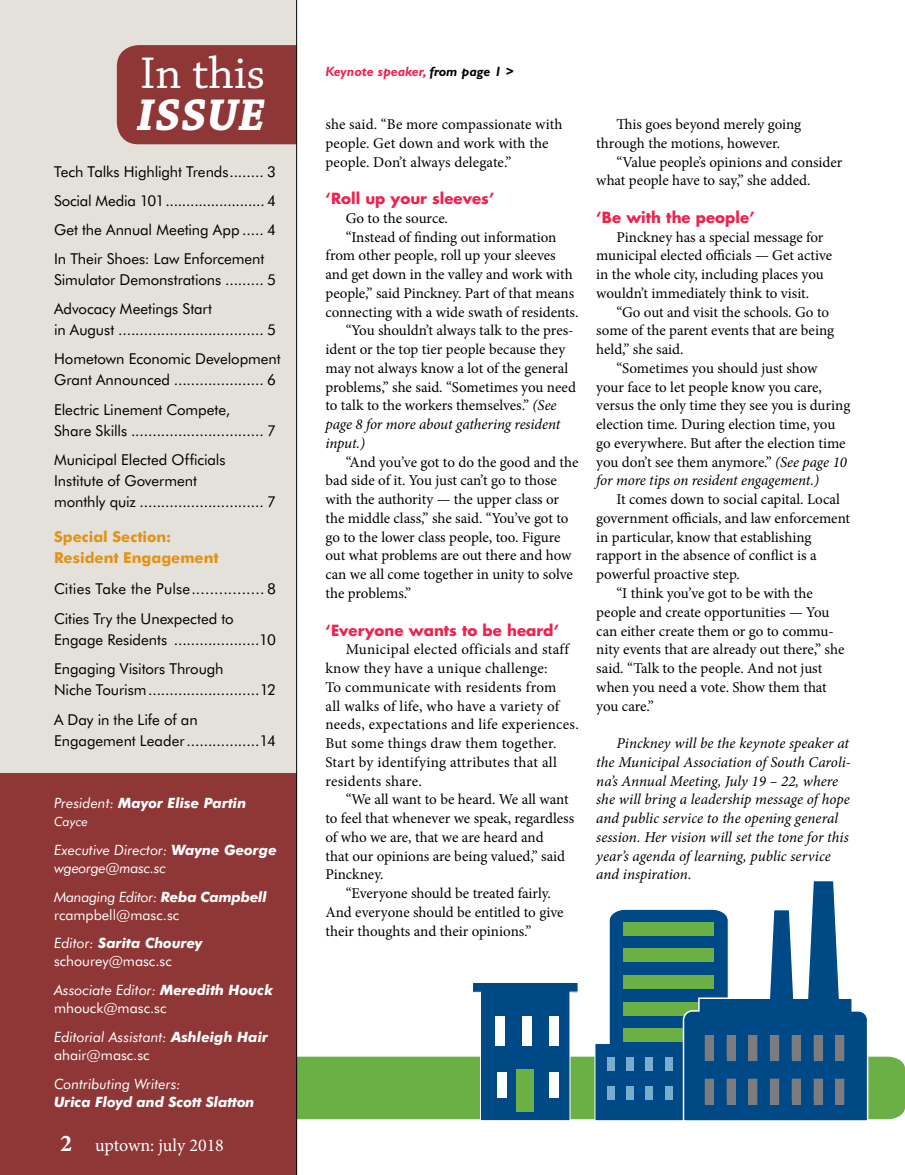
<style>
.page{position:relative;width:905px;height:1175px;background:#fff}
.page>*{position:absolute;margin:0;border:0;box-sizing:border-box;transform-origin:0 0}
.t1{font:46.8px "Chaparral Pro";color:#fff}
.t2{font:italic 700 46.8px "Chaparral Pro";letter-spacing:.005em;color:#fff}
.t3{font:18px "Minion Pro";letter-spacing:-.005em;color:#fff}
.t4{font:15px/18.8px "Minion Pro";color:#000}
.t5{font:15px/29.1px "Futura BT";letter-spacing:-.005em;color:#000}
.t6{font:italic 15px/18.8px "Minion Pro";color:#000}
.t7{font:15px/18.8px "Minion Pro";letter-spacing:.02em;color:#000}
.t8{font:700 15px "Futura Std";color:#ee224d}
.t9{font:700 15px/21px "Futura BT";color:#e29218}
.t10{font:italic 14.25px/18px "Futura BT";color:#fff}
.t11{font:14.25px/18px "Futura BT";color:#fff}
.t12{font:italic 700 14.25px "Futura BT";letter-spacing:-.01em;color:#fff}
.t13{font:italic 700 13.5px "Gill Sans Std";color:#ee224d}
.t14{font:italic 12.75px "Futura BT";color:#fff}
.s1{font-weight:400}
.s2{font-weight:700}
.s3{font-style:italic}
.s4{font-weight:700;font-style:italic}
.s5{font-style:normal}
.s6{font-weight:700;font-size:24px}
.s7{color:#000}
</style>
<div class="page">
<div style="left:0;top:0;width:296px;height:1174px;background:#e3e1d9"></div>
<div style="left:0;top:774px;width:296px;height:400px;background:#8f3636"></div>
<div style="left:117px;top:45px;width:179px;height:99px;background:#8f3636"></div>
<hr style="left:296px;top:0;width:1px;height:1174px;background:#000">
<svg style="left:812px;top:881px;width:23px;height:27px"></svg>
<svg style="left:296px;top:908px;width:608px;height:213px"></svg>
<h1 class="t1" style="left:140px;top:48px;width:127px">In this</h1>
<h1 class="t2" style="left:137px;top:87px;width:130px">ISSUE</h1>
<p class="t5" style="left:54px;top:157px;width:224px;text-align:justify">Tech Talks Highlight Trends........ 3<br>Social Media 101........................ 4<br>Get the Annual Meeting App ..... 4<br>In Their Shoes: Law Enforcement</p>
<p class="t5" style="left:54px;top:265px;width:224px">Simulator Demonstrations ......... 5<br>Advocacy Meetings Start</p>
<p class="t5" style="left:54px;top:315px;width:228px">in August .................................. 5<br>Hometown Economic Development</p>
<p class="t5" style="left:54px;top:365px;width:223px">Grant Announced ..................... 6<br>Electric Linement Compete,</p>
<p class="t5" style="left:54px;top:415px;width:223px">Share Skills ............................... 7<br>Municipal Elected Officials</p>
<p class="t5" style="left:54px;top:470px;width:223px;line-height:21px">Institute of Goverment<br>monthly quiz ............................. 7</p>
<p class="t9" style="left:54px;top:526px;width:166px">Special Section:<br>Resident Engagement</p>
<p class="t5" style="left:54px;top:573px;width:223px;line-height:30.8px">Cities Take the Pulse................ 8<br>Cities Try the Unexpected to</p>
<p class="t5" style="left:54px;top:625px;width:224px">Engage Residents ....................10<br>Engaging Visitors Through</p>
<p class="t5" style="left:54px;top:675px;width:224px">Niche Tourism..........................12<br>A Day in the Life of an</p>
<p class="t5" style="left:54px;top:725px;width:223px">Engagement Leader.................14</p>
<p class="t12" style="left:54px;top:794px;width:194px"><span class="s1">President:</span> Mayor Elise Partin</p>
<p class="t14" style="left:54px;top:813px;width:36px">Cayce</p>
<p class="t10" style="left:54px;top:840px;width:224px">Executive Director: <span class="s2">Wayne George </span>wgeorge@masc.sc</p>
<p class="t11" style="left:54px;top:887px;width:214px"><span class="s3">Managing Editor:</span> <span class="s4">Reba Campbell </span>rcampbell@masc.sc</p>
<p class="t11" style="left:54px;top:934px;width:150px"><span class="s3">Editor:</span> <span class="s4">Sarita Chourey </span>schourey@masc.sc</p>
<p class="t10" style="left:54px;top:981px;width:220px">Associate Editor: <span class="s2">Meredith Houck </span><span class="s5">mhouck@masc.sc</span></p>
<p class="t10" style="left:54px;top:1027px;width:216px">Editorial Assistant: <span class="s2">Ashleigh Hair </span><span class="s5">ahair@masc.sc</span></p>
<p class="t10" style="left:54px;top:1074px;width:128px">Contributing Writers:</p>
<p class="t12" style="left:54px;top:1093px;width:202px">Urica Floyd and Scott Slatton</p>
<p class="t3" style="left:60px;top:1133px;width:165px"><span class="s6">2</span> uptown: july 2018</p>
<p class="t13" style="left:325px;top:64px;width:190px">Keynote speaker, <span class="s7">from page 1 &gt;</span></p>
<p class="t4" style="left:325px;top:115px;width:239px">she said. “Be more compassionate with people. Get down and work with the people. Don’t always delegate.”</p>
<p class="t8" style="left:325px;top:188px;width:171px">‘Roll up your sleeves’</p>
<p class="t4" style="left:346px;top:209px;width:104px">Go to the source.</p>
<p class="t4" style="left:346px;top:227px;width:212px">“Instead of finding out information</p>
<p class="t4" style="left:325px;top:246px;width:232px">from other people, roll up your sleeves</p>
<p class="t4" style="left:325px;top:265px;width:249px">and get down in the valley and work with</p>
<p class="t4" style="left:325px;top:284px;width:250px">people,” said Pinckney. Part of that means</p>
<p class="t4" style="left:325px;top:302px;width:254px">connecting with a wide swath of residents.</p>
<p class="t4" style="left:346px;top:321px;width:229px">“You shouldn’t always talk to the pres-</p>
<p class="t4" style="left:325px;top:340px;width:241px">ident or the top tier people because they</p>
<p class="t4" style="left:325px;top:359px;width:244px">may not always know a lot of the general</p>
<p class="t4" style="left:325px;top:377px;width:252px">problems,” she said. “Sometimes you need</p>
<p class="t4" style="left:325px;top:396px;width:233px">to talk to the workers themselves.” <span class="s3">(See</span></p>
<p class="t6" style="left:325px;top:415px;width:236px">page 8 for more about gathering resident</p>
<p class="t6" style="left:325px;top:434px;width:41px">input.)</p>
<p class="t4" style="left:325px;top:452px;width:255px;text-indent:20px">“And you’ve got to do the good and the bad side of it. You just can’t go to those with the authority — the upper class or the middle class,” she said. “You’ve got to go to the lower class people, too. Figure out what problems are out there and how can we all come together in unity to solve the problems.”</p>
<p class="t8" style="left:325px;top:620px;width:235px">‘Everyone wants to be heard’</p>
<p class="t7" style="left:325px;top:640px;width:255px;text-indent:20px">Municipal elected officials and staff know they have a unique challenge:<br>To communicate with residents from<br>all walks of life, who have a variety of needs, expectations and life experiences.<br>But some things draw them together.<br>Start by identifying attributes that all residents share.</p>
<p class="t4" style="left:346px;top:790px;width:224px">“We all want to be heard. We all want</p>
<p class="t4" style="left:325px;top:809px;width:250px">to feel that whenever we speak, regardless</p>
<p class="t4" style="left:325px;top:827px;width:220px">of who we are, that we are heard and</p>
<p class="t4" style="left:325px;top:846px;width:241px">that our opinions are being valued,” said</p>
<p class="t4" style="left:325px;top:865px;width:60px">Pinckney.</p>
<p class="t4" style="left:346px;top:884px;width:207px">“Everyone should be treated fairly.</p>
<p class="t4" style="left:325px;top:902px;width:239px">And everyone should be entitled to give</p>
<p class="t4" style="left:325px;top:921px;width:208px">their thoughts and their opinions.”</p>
<p class="t4" style="left:596px;top:115px;width:206px;text-indent:20px">This goes beyond merely going through the motions, however.</p>
<p class="t4" style="left:596px;top:152px;width:248px;text-indent:20px">“Value people’s opinions and consider what people have to say,” she added.</p>
<p class="t8" style="left:596px;top:207px;width:160px">‘Be with the people’</p>
<p class="t4" style="left:596px;top:227px;width:237px;text-indent:20px">Pinckney has a special message for municipal elected officials — Get active in the whole city, including places you wouldn’t immediately think to visit.</p>
<p class="t4" style="left:596px;top:302px;width:239px;text-indent:20px">“Go out and visit the schools. Go to some of the parent events that are being held,” she said.</p>
<p class="t4" style="left:596px;top:359px;width:255px;text-indent:20px">“Sometimes you should just show<br>your face to let people know you care, versus the only time they see you is during election time. During election time, you go everywhere. But after the election time you don’t see them anymore.” <span class="s3">(See page 10 for more tips on resident engagement.)</span></p>
<p class="t4" style="left:616px;top:490px;width:225px">It comes down to social capital. Local</p>
<p class="t4" style="left:596px;top:509px;width:255px">government officials, and law enforcement</p>
<p class="t4" style="left:596px;top:527px;width:217px">in particular, know that establishing</p>
<p class="t4" style="left:596px;top:546px;width:222px">rapport in the absence of conflict is a</p>
<p class="t4" style="left:596px;top:565px;width:145px">powerful proactive step.</p>
<p class="t4" style="left:616px;top:584px;width:198px">“I think you’ve got to be with the</p>
<p class="t4" style="left:596px;top:602px;width:235px">people and create opportunities — You</p>
<p class="t4" style="left:596px;top:621px;width:239px">can either create them or go to commu-</p>
<p class="t4" style="left:596px;top:640px;width:249px">nity events that are already out there,” she</p>
<p class="t4" style="left:596px;top:659px;width:227px">said. “Talk to the people. And not just</p>
<p class="t4" style="left:596px;top:677px;width:232px">when you need a vote. Show them that</p>
<p class="t4" style="left:596px;top:696px;width:59px">you care.”</p>
<p class="t6" style="left:596px;top:734px;width:256px;text-indent:20px">Pinckney will be the keynote speaker at the Municipal Association of South Caroli&shy;na’s Annual Meeting, July 19 – 22, where she will bring a leadership message of hope and public service to the opening general session. Her vision will set the tone for this year’s agenda of learning, public service and inspiration.</p>
</div>
